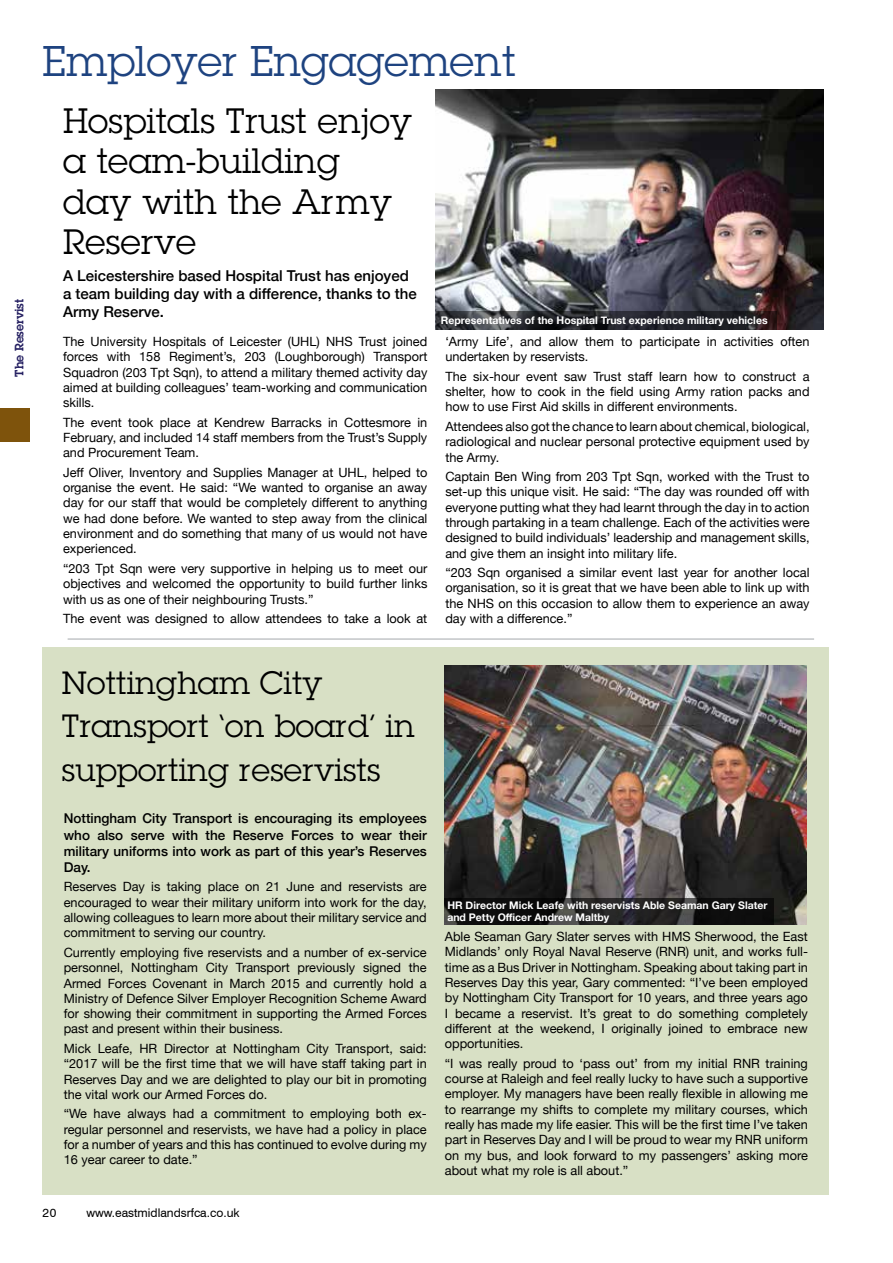
<style>
.page{position:relative;width:893px;height:1263px;background:#fff}
.page>*{position:absolute;margin:0;border:0;box-sizing:border-box;transform-origin:0 0}
.t1{font:42px "Lubalin Graph";color:#1e4380}
.t2{font:34.5px/40.5px "Lubalin Graph";letter-spacing:.01em;color:#000}
.t3{font:31.5px/43.5px "Lubalin Graph";letter-spacing:.01em;color:#000}
.t4{font:500 15px/18px "Helvetica Neue";color:#000}
.t5{font:500 13.5px/16.2px "Helvetica Neue";color:#000;text-align:justify}
.t6{font:12.75px/15.3px "Helvetica Neue";color:#000;text-align:justify}
.t7{font:12px "Swiss 721 BT";color:#000}
.t8{font:600 12px "Lubalin Graph";color:#241f61}
.t9{font:700 10.5px/12.6px "Helvetica Neue";color:#fff}
</style>
<div class="page">
<div style="left:0;top:408px;width:30px;height:33px;background:#7e530c"></div>
<img style="left:435px;top:90px;width:389px;height:240px">
<hr style="left:68px;top:639px;width:746px;height:1px;background:#a4a9ad">
<svg style="left:436px;top:311px;width:340px;height:19px;background:#2b2b30"></svg>
<div style="left:43px;top:647px;width:786px;height:548px;background:#d8e0c5"></div>
<img style="left:445px;top:665px;width:361px;height:260px">
<svg style="left:445px;top:898px;width:329px;height:27px;background:#1b1a1a"></svg>
<p class="t8" style="left:11px;top:377px;width:79px;rotate:-90deg">The Reservist</p>
<h1 class="t1" style="left:43px;top:35px;width:474px">Employer Engagement</h1>
<h2 class="t2" style="left:63px;top:100px;width:351px">Hospitals Trust enjoy a team-building day with the Army<br>Reserve</h2>
<p class="t4" style="left:63px;top:265px;width:355px">A Leicestershire based Hospital Trust has enjoyed a team building day with a difference, thanks to the<br>Army Reserve.</p>
<p class="t6" style="left:63px;top:334px;width:366px">The University Hospitals of Leicester (UHL) NHS Trust joined forces with 158 Regiment’s, 203 (Loughborough) Transport Squadron (203 Tpt Sqn), to attend a military themed activity day aimed at building colleagues’ team-working and communication skills.</p>
<p class="t6" style="left:63px;top:415px;width:366px">The event took place at Kendrew Barracks in Cottesmore in February, and included 14 staff members from the Trust’s Supply and Procurement Team.</p>
<p class="t6" style="left:63px;top:465px;width:366px">Jeff Oliver, Inventory and Supplies Manager at UHL, helped to organise the event. He said: “We wanted to organise an away day for our staff that would be completely different to anything we had done before. We wanted to step away from the clinical environment and do something that many of us would not have experienced.</p>
<p class="t6" style="left:63px;top:561px;width:366px">“203 Tpt Sqn were very supportive in helping us to meet our objectives and welcomed the opportunity to build further links with us as one of their neighbouring Trusts.”</p>
<p class="t6" style="left:63px;top:612px;width:366px">The event was designed to allow attendees to take a look at</p>
<p class="t9" style="left:441px;top:314px;width:328px">Representatives of the Hospital Trust experience military vehicles</p>
<p class="t6" style="left:445px;top:334px;width:366px">‘Army Life’, and allow them to participate in activities often undertaken by reservists.</p>
<p class="t6" style="left:445px;top:369px;width:366px">The six-hour event saw Trust staff learn how to construct a shelter, how to cook in the field using Army ration packs and how to use First Aid skills in different environments.</p>
<p class="t6" style="left:445px;top:419px;width:366px">Attendees also got the chance to learn about chemical, biological, radiological and nuclear personal protective equipment used by the Army.</p>
<p class="t6" style="left:445px;top:470px;width:366px">Captain Ben Wing from 203 Tpt Sqn, worked with the Trust to set-up this unique visit. He said: “The day was rounded off with everyone putting what they had learnt through the day in to action through partaking in a team challenge. Each of the activities were designed to build individuals’ leadership and management skills, and give them an insight into military life.</p>
<p class="t6" style="left:445px;top:566px;width:366px">“203 Sqn organised a similar event last year for another local organisation, so it is great that we have been able to link up with the NHS on this occasion to allow them to experience an away day with a difference.”</p>
<h3 class="t3" style="left:62px;top:660px;width:355px">Nottingham City<br>Transport ‘on board’ in supporting reservists</h3>
<p class="t5" style="left:64px;top:809px;width:365px">Nottingham City Transport is encouraging its employees who also serve with the Reserve Forces to wear their military uniforms into work as part of this year’s Reserves Day.</p>
<p class="t6" style="left:64px;top:880px;width:365px">Reserves Day is taking place on 21 June and reservists are encouraged to wear their military uniform into work for the day, allowing colleagues to learn more about their military service and commitment to serving our country.</p>
<p class="t6" style="left:64px;top:945px;width:365px">Currently employing five reservists and a number of ex-service personnel, Nottingham City Transport previously signed the Armed Forces Covenant in March 2015 and currently hold a Ministry of Defence Silver Employer Recognition Scheme Award for showing their commitment in supporting the Armed Forces past and present within their business.</p>
<p class="t6" style="left:64px;top:1041px;width:365px">Mick Leafe, HR Director at Nottingham City Transport, said: “2017 will be the first time that we will have staff taking part in Reserves Day and we are delighted to play our bit in promoting the vital work our Armed Forces do.</p>
<p class="t6" style="left:64px;top:1107px;width:365px">“We have always had a commitment to employing both ex&shy;regular personnel and reservists, we have had a policy in place for a number of years and this has continued to evolve during my 16 year career to date.”</p>
<p class="t7" style="left:43px;top:1205px;width:15px">20</p>
<p class="t7" style="left:86px;top:1205px;width:155px">www.eastmidlandsrfca.co.uk</p>
<p class="t9" style="left:447px;top:899px;width:322px">HR Director Mick Leafe with reservists Able Seaman Gary Slater and Petty Officer Andrew Maltby</p>
<p class="t6" style="left:445px;top:929px;width:365px">Able Seaman Gary Slater serves with HMS Sherwood, the East Midlands’ only Royal Naval Reserve (RNR) unit, and works full&shy;time as a Bus Driver in Nottingham. Speaking about taking part in Reserves Day this year, Gary commented: “I’ve been employed by Nottingham City Transport for 10 years, and three years ago I became a reservist. It’s great to do something completely different at the weekend, I originally joined to embrace new opportunities.</p>
<p class="t6" style="left:445px;top:1056px;width:365px">“I was really proud to ‘pass out’ from my initial RNR training course at Raleigh and feel really lucky to have such a supportive employer. My managers have been really flexible in allowing me to rearrange my shifts to complete my military courses, which really has made my life easier. This will be the first time I’ve taken part in Reserves Day and I will be proud to wear my RNR uniform on my bus, and look forward to my passengers’ asking more about what my role is all about.”</p>
</div>
